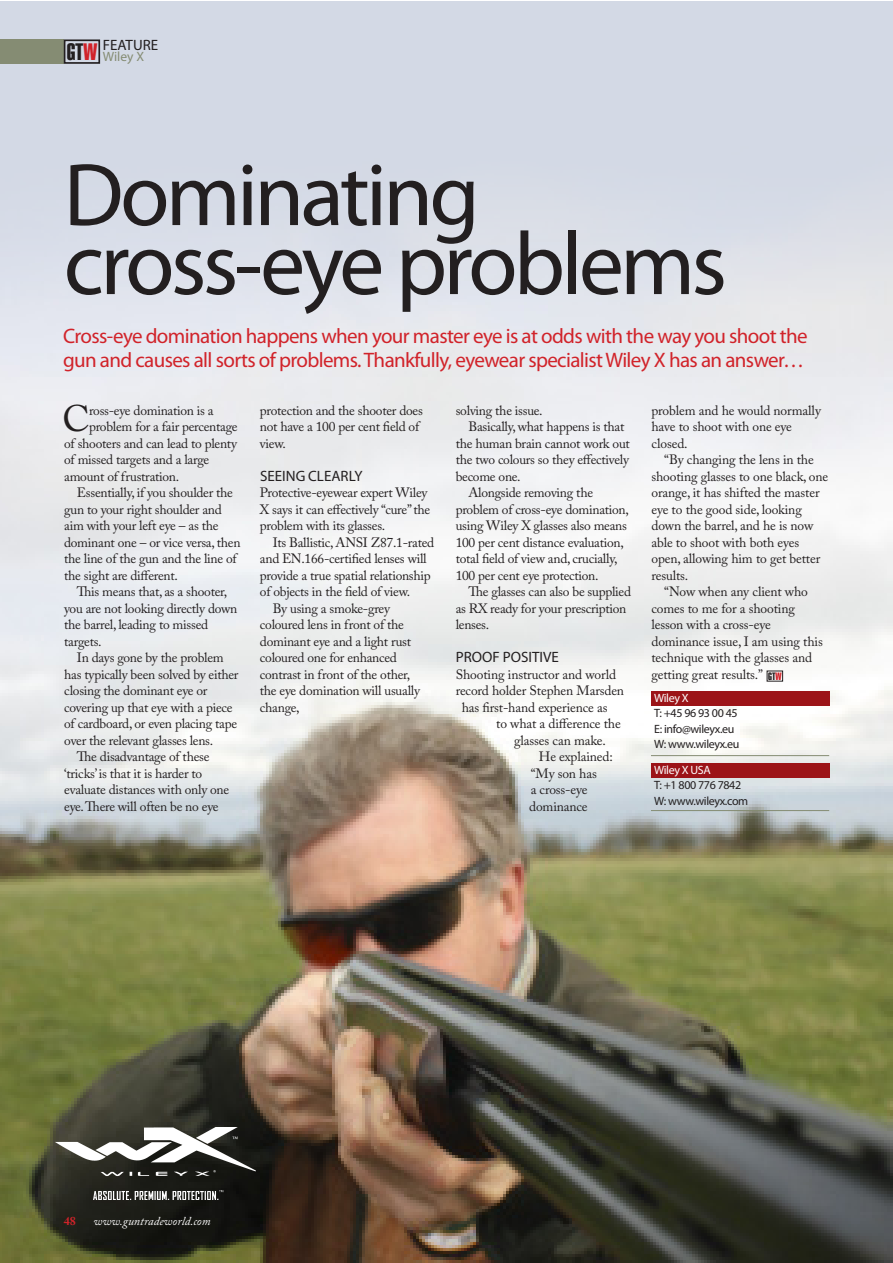
<style>
.page{position:relative;width:893px;height:1263px;background:#fff}
.page>*{position:absolute;margin:0;border:0;box-sizing:border-box;transform-origin:0 0}
.body_text{font:89.7px "Myriad Pro";letter-spacing:-.04em;color:#231f20}
.body_text-2{font:36.75px "Adobe Caslon Pro";color:#231f20}
.t1{font:23.4px "Helvetica LT Std Extra Comp";color:#231f20}
.body_text-3{font:21px/24px "Myriad Pro";letter-spacing:-.03em;color:#d1232a}
.body_text-4{font:15px "Myriad Pro";color:#231f20}
.body_text-5{font:13.5px/16.5px "Adobe Caslon Pro";letter-spacing:-.02em;color:#231f20}
.t2{font:13.5px "Myriad Pro";color:#858c73}
.t3{font:12px "Myriad Pro";letter-spacing:-.03em;color:#231f20}
.t4{font:italic 12px "Adobe Caslon Pro";color:#fff}
.t5{font:12px "Myriad Pro";letter-spacing:-.03em;color:#fff}
.t6{font:700 12px "Adobe Caslon Pro";color:#d1232a}
.t7{font:10.5px "Helvetica LT Std Extra Comp";color:#231f20}
.s1{color:#d1232a}
</style>
<div class="page">
<img style="left:0;top:376px;width:892px;height:886px">
<div style="left:0;top:1px;width:893px;height:375px;background:linear-gradient(to bottom,#cdd4e2,#e6e8ee)"></div>
<div style="left:0;top:39px;width:64px;height:25px;background:#858c73"></div>
<div style="left:64px;top:39px;width:36px;height:25px;border:2px solid #231f20"></div>
<hr style="left:651px;top:755px;width:178px;height:1px;background:#858c73">
<div style="left:651px;top:691px;width:178px;height:15px;background:#9c1418"></div>
<img style="left:56px;top:1127px;width:200px;height:72px">
<hr style="left:651px;top:810px;width:178px;height:1px;background:#858c73">
<div style="left:651px;top:763px;width:178px;height:15px;background:#9c1418"></div>
<p class="t1" style="left:67px;top:38px;width:32px">GT<span class="s1">W</span></p>
<p class="body_text-4" style="left:103px;top:37px;width:57px">FEATURE</p>
<p class="t2" style="left:103px;top:49px;width:43px">Wiley X</p>
<p class="body_text" style="left:64px;top:146px;width:417px">Dominating</p>
<p class="body_text" style="left:64px;top:215px;width:665px">cross-eye problems</p>
<p class="body_text-3" style="left:63px;top:324px;width:746px">Cross-eye domination happens when your master eye is at odds with the way you shoot the gun and causes all sorts of problems. Thankfully, eyewear specialist Wiley X has an answer…</p>
<p class="body_text-2" style="left:62px;top:397px;width:29px">C</p>
<p class="body_text-5" style="left:89px;top:402px;width:126px">ross-eye domination is a</p>
<p class="body_text-5" style="left:89px;top:418px;width:150px">problem for a fair percentage</p>
<p class="body_text-5" style="left:64px;top:435px;width:174px">of shooters and can lead to plenty</p>
<p class="body_text-5" style="left:64px;top:451px;width:147px">of missed targets and a large</p>
<p class="body_text-5" style="left:64px;top:468px;width:117px">amount of frustration.</p>
<p class="body_text-5" style="left:64px;top:484px;width:178px;text-indent:13px">Essentially, if you shoulder the gun to your right shoulder and aim with your left eye – as the dominant one – or vice versa, then the line of the gun and the line of the sight are different.</p>
<p class="body_text-5" style="left:64px;top:583px;width:175px;text-indent:13px">This means that, as a shooter, you are not looking directly down the barrel, leading to missed targets.</p>
<p class="body_text-5" style="left:64px;top:649px;width:176px;text-indent:13px">In days gone by the problem has typically been solved by either closing the dominant eye or covering up that eye with a piece of cardboard, or even placing tape over the relevant glasses lens.</p>
<p class="body_text-5" style="left:64px;top:748px;width:167px;text-indent:13px">The disadvantage of these ‘tricks’ is that it is harder to evaluate distances with only one eye. There will often be no eye</p>
<p class="body_text-5" style="left:260px;top:402px;width:164px">protection and the shooter does not have a 100 per cent field of view.</p>
<p class="body_text-4" style="left:260px;top:467px;width:104px">SEEING CLEARLY</p>
<p class="body_text-5" style="left:260px;top:484px;width:172px">Protective-eyewear expert Wiley<br>X says it can effectively “cure” the problem with its glasses.</p>
<p class="body_text-5" style="left:260px;top:534px;width:176px;text-indent:13px">Its Ballistic, ANSI Z87.1-rated and EN.166-certified lenses will provide a true spatial relationship of objects in the field of view.</p>
<p class="body_text-5" style="left:260px;top:600px;width:162px;text-indent:13px">By using a smoke-grey coloured lens in front of the dominant eye and a light rust coloured one for enhanced contrast in front of the other, the eye domination will usually change,</p>
<p class="body_text-5" style="left:456px;top:402px;width:89px">solving the issue.</p>
<p class="body_text-5" style="left:456px;top:418px;width:176px;text-indent:13px">Basically, what happens is that the human brain cannot work out the two colours so they effectively become one.</p>
<p class="body_text-5" style="left:456px;top:484px;width:175px;text-indent:13px">Alongside removing the problem of cross-eye domination, using Wiley X glasses also means<br>100 per cent distance evaluation, total field of view and, crucially,<br>100 per cent eye protection.</p>
<p class="body_text-5" style="left:456px;top:583px;width:177px;text-indent:13px">The glasses can also be supplied as RX ready for your prescription lenses.</p>
<p class="body_text-4" style="left:456px;top:649px;width:104px">PROOF POSITIVE</p>
<p class="body_text-5" style="left:456px;top:666px;width:162px">Shooting instructor and world</p>
<p class="body_text-5" style="left:456px;top:682px;width:170px">record holder Stephen Marsden</p>
<p class="body_text-5" style="left:462px;top:699px;width:147px">has first-hand experience as</p>
<p class="body_text-5" style="left:496px;top:715px;width:126px">to what a difference the</p>
<p class="body_text-5" style="left:514px;top:732px;width:93px">glasses can make.</p>
<p class="body_text-5" style="left:529px;top:748px;width:85px;text-indent:10px">He explained: “My son has<br>a cross-eye dominance</p>
<p class="body_text-5" style="left:651px;top:402px;width:171px">problem and he would normally have to shoot with one eye closed.</p>
<p class="body_text-5" style="left:651px;top:451px;width:178px;text-indent:13px">“By changing the lens in the shooting glasses to one black, one orange, it has shifted the master eye to the good side, looking down the barrel, and he is now able to shoot with both eyes open, allowing him to get better results.</p>
<p class="body_text-5" style="left:651px;top:583px;width:173px;text-indent:13px">“Now when any client who comes to me for a shooting lesson with a cross-eye dominance issue, I am using this technique with the glasses and getting great results.”</p>
<p class="t7" style="left:768px;top:670px;width:15px">GT<span class="s1">W</span></p>
<p class="t5" style="left:654px;top:691px;width:36px">Wiley X</p>
<p class="t3" style="left:654px;top:706px;width:85px">T: +45 96 93 00 45</p>
<p class="t3" style="left:654px;top:722px;width:82px">E: info@wileyx.eu</p>
<p class="t3" style="left:654px;top:738px;width:87px">W: www.wileyx.eu</p>
<p class="t5" style="left:654px;top:763px;width:58px">Wiley X USA</p>
<p class="t3" style="left:654px;top:779px;width:89px">T: +1 800 776 7842</p>
<p class="t3" style="left:654px;top:794px;width:96px">W: www.wileyx.com</p>
<p class="t6" style="left:64px;top:1213px;width:13px">48</p>
<p class="t4" style="left:94px;top:1213px;width:118px">www.guntradeworld.com</p>
</div>
